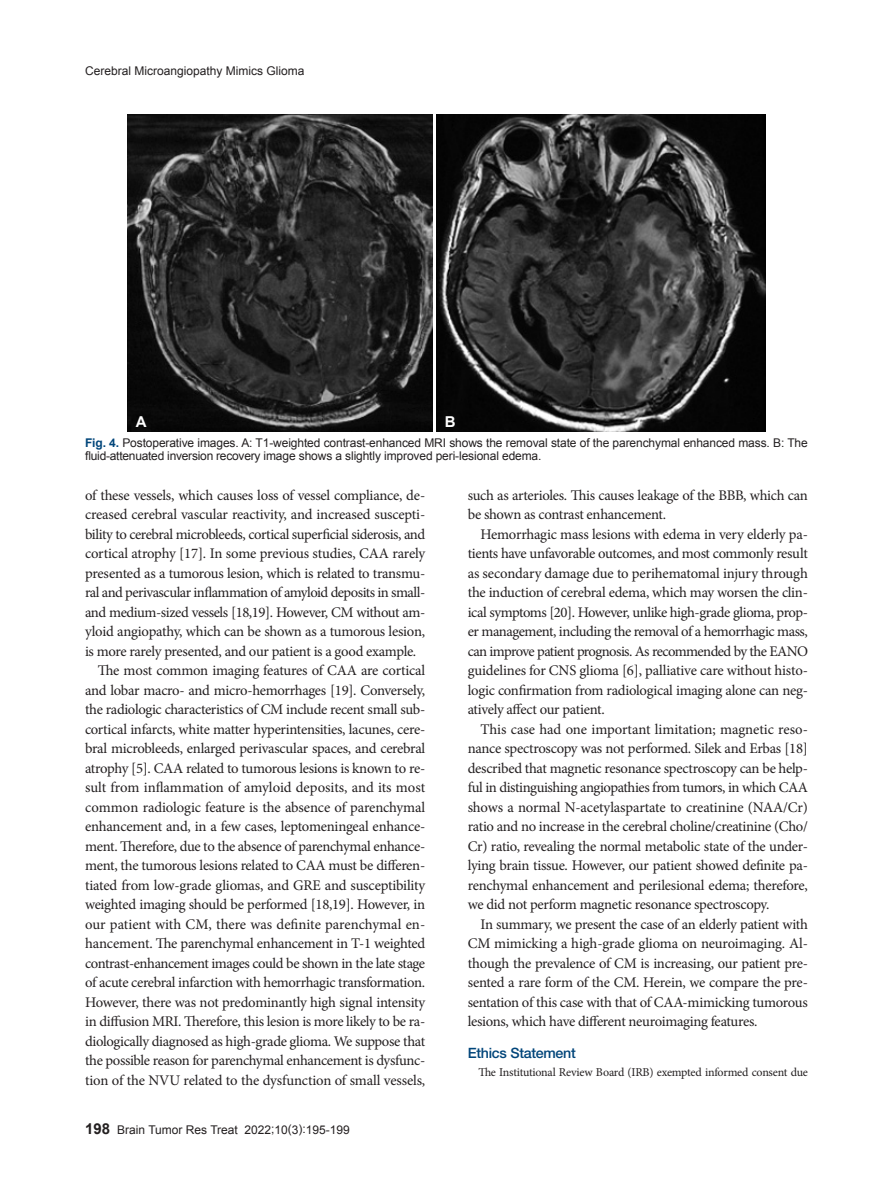
<style>
.page{position:relative;width:893px;height:1191px;background:#fff}
.page>*{position:absolute;margin:0;border:0;box-sizing:border-box;transform-origin:0 0}
.t1{font:700 15px "Arial";color:#fff}
.t2{font:14.7px/19.5px "Minion Pro";letter-spacing:-.02em;color:#231f20;text-align:justify}
.t3{font:14.7px "Minion Pro";color:#231f20}
.t4{font:500 14.25px "Helvetica Neue LT Std";letter-spacing:-.02em;color:#00457a}
.t5{font:12px/13.5px "Arial";letter-spacing:-.01em;color:#231f20}
.t6{font:12px "Minion Pro";letter-spacing:-.02em;color:#231f20}
.s1{font-weight:700;color:#00457a}
.s2{font-weight:700;font-size:15px}
</style>
<div class="page">
<img style="left:437px;top:115px;width:328px;height:317px">
<img style="left:128px;top:115px;width:305px;height:317px">
<p class="t5" style="left:85px;top:64px;width:221px">Cerebral Microangiopathy Mimics Glioma</p>
<p class="t1" style="left:136px;top:411px;width:12px">A</p>
<p class="t1" style="left:445px;top:411px;width:12px">B</p>
<p class="t5" style="left:85px;top:436px;width:724px"><span class="s1">Fig. 4.</span> Postoperative images. A: T1-weighted contrast-enhanced MRI shows the removal state of the parenchymal enhanced mass. B: The fluid-attenuated inversion recovery image shows a slightly improved peri-lesional edema.</p>
<p class="t2" style="left:85px;top:485px;width:342px">of these vessels, which causes loss of vessel compliance, de-</p>
<p class="t2" style="left:85px;top:505px;width:342px">creased cerebral vascular reactivity, and increased suscepti-</p>
<p class="t2" style="left:85px;top:524px;width:342px">bility to cerebral microbleeds, cortical superficial siderosis, and</p>
<p class="t2" style="left:85px;top:544px;width:342px">cortical atrophy [17]. In some previous studies, CAA rarely</p>
<p class="t2" style="left:85px;top:563px;width:342px">presented as a tumorous lesion, which is related to transmu-</p>
<p class="t2" style="left:85px;top:583px;width:342px">ral and perivascular inflammation of amyloid deposits in small-</p>
<p class="t2" style="left:85px;top:602px;width:342px">and medium-sized vessels [18,19]. However, CM without am-</p>
<p class="t2" style="left:85px;top:622px;width:342px">yloid angiopathy, which can be shown as a tumorous lesion,</p>
<p class="t2" style="left:85px;top:641px;width:333px">is more rarely presented, and our patient is a good example.</p>
<p class="t2" style="left:98px;top:661px;width:329px">The most common imaging features of CAA are cortical</p>
<p class="t2" style="left:85px;top:680px;width:342px">and lobar macro- and micro-hemorrhages [19]. Conversely,</p>
<p class="t2" style="left:85px;top:700px;width:342px">the radiologic characteristics of CM include recent small sub-</p>
<p class="t2" style="left:85px;top:719px;width:342px">cortical infarcts, white matter hyperintensities, lacunes, cere-</p>
<p class="t2" style="left:85px;top:739px;width:342px">bral microbleeds, enlarged perivascular spaces, and cerebral</p>
<p class="t2" style="left:85px;top:758px;width:342px">atrophy [5]. CAA related to tumorous lesions is known to re-</p>
<p class="t3" style="left:85px;top:777px;width:342px">sult from inflammation of amyloid deposits, and its most</p>
<p class="t2" style="left:85px;top:797px;width:342px">common radiologic feature is the absence of parenchymal</p>
<p class="t2" style="left:85px;top:817px;width:342px">enhancement and, in a few cases, leptomeningeal enhance-</p>
<p class="t2" style="left:85px;top:836px;width:342px">ment. Therefore, due to the absence of parenchymal enhance-</p>
<p class="t2" style="left:85px;top:856px;width:342px">ment, the tumorous lesions related to CAA must be differen-</p>
<p class="t2" style="left:85px;top:875px;width:342px">tiated from low-grade gliomas, and GRE and susceptibility</p>
<p class="t2" style="left:85px;top:895px;width:342px">weighted imaging should be performed [18,19]. However, in</p>
<p class="t3" style="left:85px;top:914px;width:342px">our patient with CM, there was definite parenchymal en-</p>
<p class="t2" style="left:85px;top:934px;width:342px">hancement. The parenchymal enhancement in T-1 weighted</p>
<p class="t2" style="left:85px;top:953px;width:342px">contrast-enhancement images could be shown in the late stage</p>
<p class="t2" style="left:85px;top:973px;width:342px">of acute cerebral infarction with hemorrhagic transformation.</p>
<p class="t2" style="left:85px;top:992px;width:342px">However, there was not predominantly high signal intensity</p>
<p class="t2" style="left:85px;top:1012px;width:342px">in diffusion MRI. Therefore, this lesion is more likely to be ra-</p>
<p class="t2" style="left:85px;top:1031px;width:342px">diologically diagnosed as high-grade glioma. We suppose that</p>
<p class="t2" style="left:85px;top:1051px;width:342px">the possible reason for parenchymal enhancement is dysfunc-</p>
<p class="t2" style="left:85px;top:1070px;width:342px">tion of the NVU related to the dysfunction of small vessels,</p>
<p class="t5" style="left:85px;top:1122px;width:266px"><span class="s2">198</span> Brain Tumor Res Treat 2022;10(3):195-199</p>
<p class="t2" style="left:468px;top:485px;width:342px">such as arterioles. This causes leakage of the BBB, which can be shown as contrast enhancement.</p>
<p class="t2" style="left:468px;top:524px;width:342px;text-indent:13px">Hemorrhagic mass lesions with edema in very elderly pa&shy;tients have unfavorable outcomes, and most commonly result as secondary damage due to perihematomal injury through the induction of cerebral edema, which may worsen the clin&shy;ical symptoms [20]. However, unlike high-grade glioma, prop&shy;er management, including the removal of a hemorrhagic mass, can improve patient prognosis. As recommended by the EANO guidelines for CNS glioma [6], palliative care without histo&shy;logic confirmation from radiological imaging alone can neg&shy;atively affect our patient.</p>
<p class="t2" style="left:468px;top:719px;width:342px;text-indent:13px">This case had one important limitation; magnetic reso&shy;nance spectroscopy was not performed. Silek and Erbas [18] described that magnetic resonance spectroscopy can be help&shy;ful in distinguishing angiopathies from tumors, in which CAA shows a normal N-acetylaspartate to creatinine (NAA/Cr) ratio and no increase in the cerebral choline/creatinine (Cho/ Cr) ratio, revealing the normal metabolic state of the under&shy;lying brain tissue. However, our patient showed definite pa&shy;renchymal enhancement and perilesional edema; therefore, we did not perform magnetic resonance spectroscopy.</p>
<p class="t2" style="left:468px;top:914px;width:342px;text-indent:13px">In summary, we present the case of an elderly patient with CM mimicking a high-grade glioma on neuroimaging. Al&shy;though the prevalence of CM is increasing, our patient pre&shy;sented a rare form of the CM. Herein, we compare the pre&shy;sentation of this case with that of CAA-mimicking tumorous lesions, which have different neuroimaging features.</p>
<p class="t4" style="left:468px;top:1044px;width:110px">Ethics Statement</p>
<p class="t6" style="left:478px;top:1064px;width:331px">The Institutional Review Board (IRB) exempted informed consent due</p>
</div>
